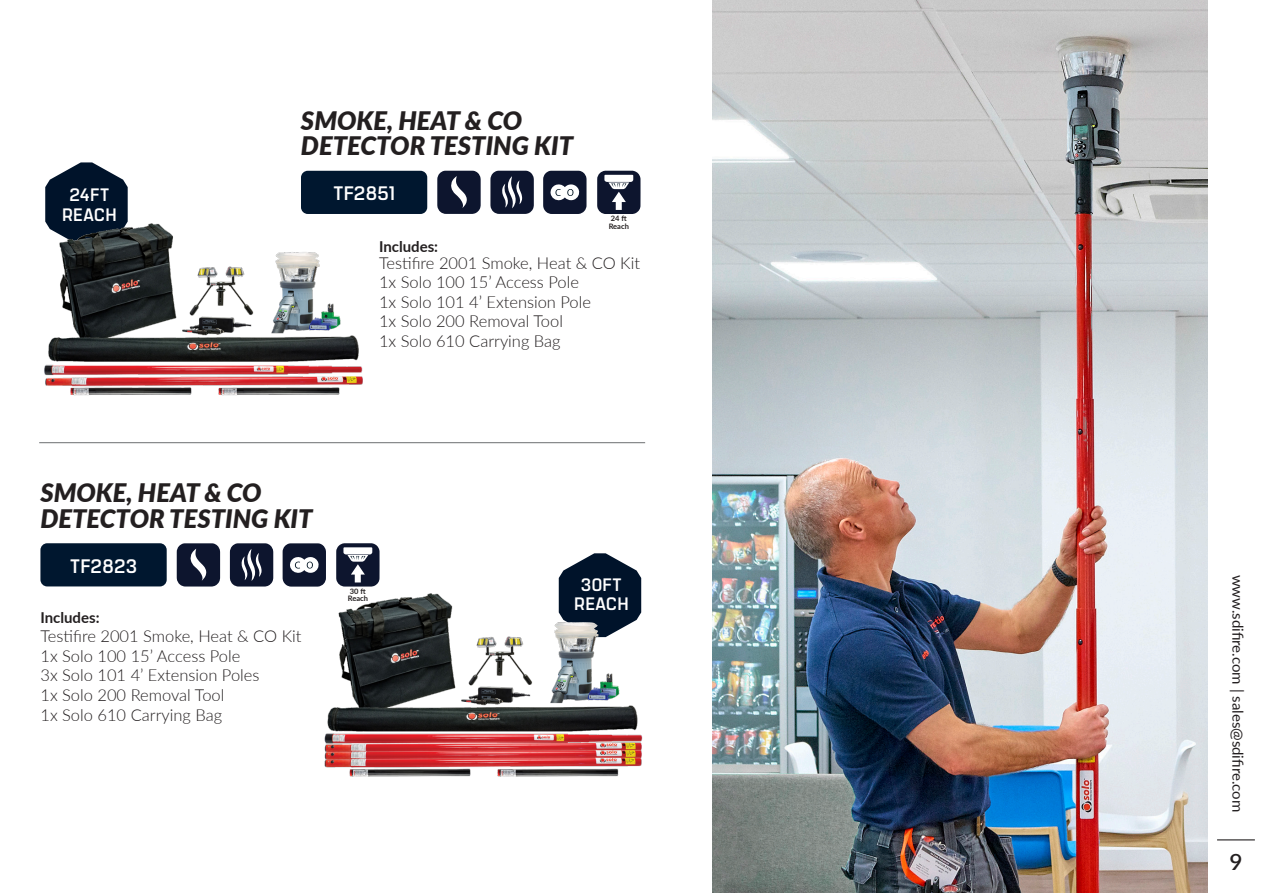
<style>
.page{position:relative;width:1263px;height:893px;background:#fff}
.page>*{position:absolute;margin:0;border:0;box-sizing:border-box;transform-origin:0 0}
.t1{font:italic 900 25.5px "Lato";color:#231f20}
.t2{font:600 22.5px "Lato";color:#231f20}
.t3{font:700 19.5px "Manifold CF";color:#fff}
.t4{font:700 18px "Manifold CF";letter-spacing:.01em;color:#fff}
.t5{font:300 16.5px "Lato";color:#231f20}
.t6{font:15px "Lato";color:#231f20}
.t7{font:700 15px "Lato";color:#231f20}
.t8{font:700 7.5px/7.5px "Lato";color:#231f20}
</style>
<div class="page">
<img style="left:713px;top:0;width:495px;height:893px">
<hr style="left:1217px;top:839px;width:38px;height:1px;background:#231f20">
<hr style="left:39px;top:442px;width:606px;height:1px;background:#7c7e81">
<svg style="left:45px;top:162px;width:83px;height:39px"></svg>
<img style="left:44px;top:201px;width:319px;height:195px">
<svg style="left:564px;top:553px;width:72px;height:17px"></svg>
<img style="left:324px;top:570px;width:319px;height:207px">
<div style="left:40px;top:543px;width:127px;height:43px;background:#00172f;border-radius:7px"></div>
<svg style="left:177px;top:543px;width:43px;height:43px"></svg>
<svg style="left:230px;top:543px;width:43px;height:43px"></svg>
<svg style="left:283px;top:543px;width:43px;height:44px"></svg>
<svg style="left:336px;top:543px;width:44px;height:44px"></svg>
<div style="left:301px;top:171px;width:126px;height:43px;background:#00172f;border-radius:7px"></div>
<svg style="left:437px;top:171px;width:44px;height:43px"></svg>
<svg style="left:490px;top:171px;width:44px;height:43px"></svg>
<svg style="left:543px;top:171px;width:43px;height:43px"></svg>
<svg style="left:597px;top:171px;width:43px;height:43px"></svg>
<p class="t4" style="left:69px;top:181px;width:42px">24FT</p>
<p class="t4" style="left:62px;top:201px;width:56px">REACH</p>
<p class="t1" style="left:301px;top:101px;width:223px">SMOKE, HEAT &amp; CO</p>
<p class="t1" style="left:301px;top:127px;width:274px">DETECTOR TESTING KIT</p>
<p class="t3" style="left:333px;top:179px;width:63px">TF2851</p>
<p class="t8" style="left:609px;top:215px;width:22px">24 ft<br>Reach</p>
<p class="t7" style="left:379px;top:236px;width:61px">Includes:</p>
<p class="t5" style="left:379px;top:251px;width:263px">Testifire 2001 Smoke, Heat &amp; CO Kit</p>
<p class="t5" style="left:379px;top:271px;width:201px">1x Solo 100 15’ Access Pole</p>
<p class="t5" style="left:379px;top:290px;width:213px">1x Solo 101 4’ Extension Pole</p>
<p class="t5" style="left:379px;top:310px;width:185px">1x Solo 200 Removal Tool</p>
<p class="t5" style="left:379px;top:329px;width:183px">1x Solo 610 Carrying Bag</p>
<p class="t1" style="left:40px;top:474px;width:223px">SMOKE, HEAT &amp; CO</p>
<p class="t1" style="left:40px;top:499px;width:274px">DETECTOR TESTING KIT</p>
<p class="t3" style="left:70px;top:551px;width:69px">TF2823</p>
<p class="t7" style="left:40px;top:606px;width:61px">Includes:</p>
<p class="t5" style="left:40px;top:625px;width:263px">Testifire 2001 Smoke, Heat &amp; CO Kit</p>
<p class="t5" style="left:40px;top:645px;width:201px">1x Solo 100 15’ Access Pole</p>
<p class="t5" style="left:40px;top:664px;width:221px">3x Solo 101 4’ Extension Poles</p>
<p class="t5" style="left:40px;top:684px;width:185px">1x Solo 200 Removal Tool</p>
<p class="t5" style="left:40px;top:703px;width:183px">1x Solo 610 Carrying Bag</p>
<p class="t8" style="left:348px;top:587px;width:22px">30 ft<br>Reach</p>
<p class="t4" style="left:581px;top:570px;width:43px">30FT</p>
<p class="t4" style="left:574px;top:590px;width:56px">REACH</p>
<p class="t6" style="left:1248px;top:575px;width:239px;rotate:90deg">www.sdifire.com | sales@sdifire.com</p>
<p class="t2" style="left:1229px;top:846px;width:15px">9</p>
</div>
